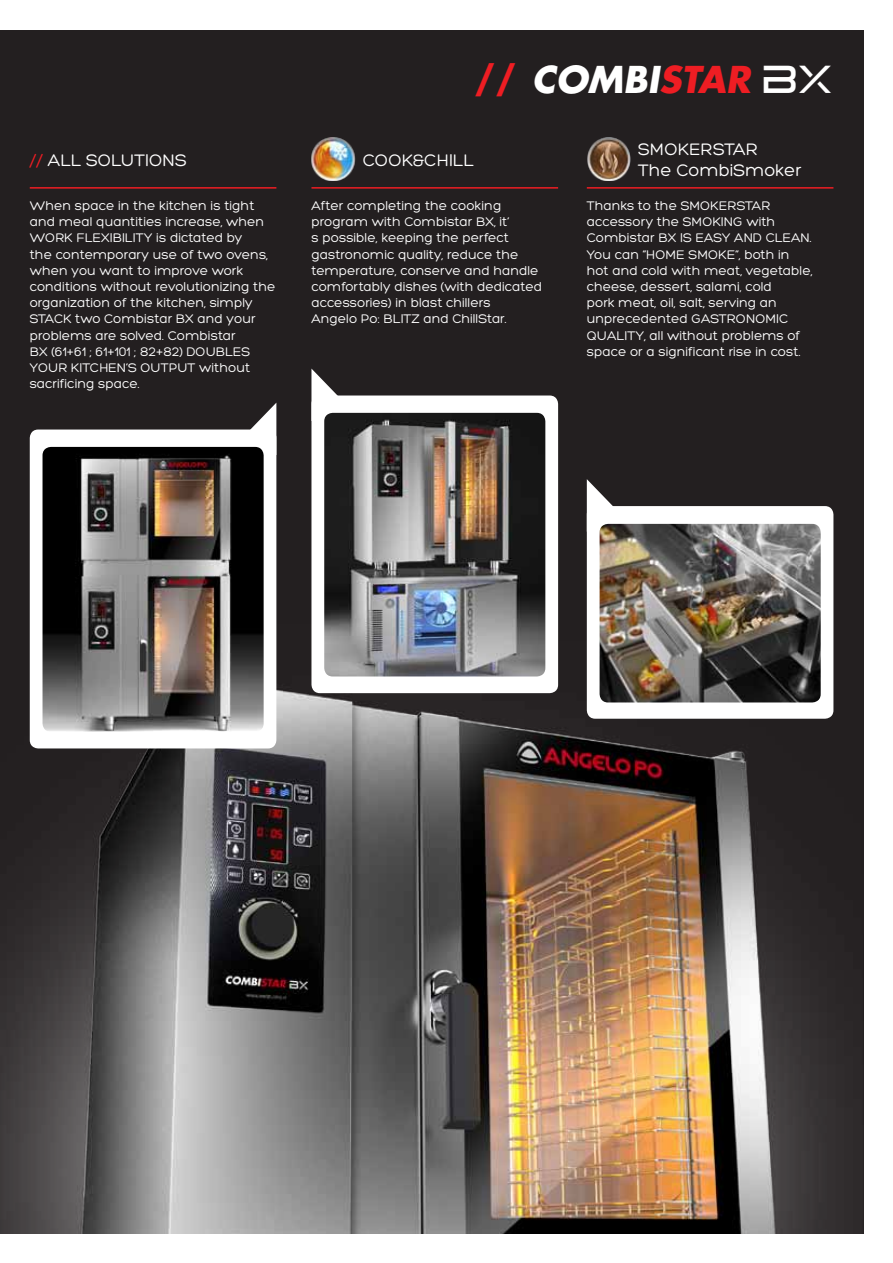
<style>
.page{position:relative;width:893px;height:1263px;background:#fff}
.page>*{position:absolute;margin:0;border:0;box-sizing:border-box;transform-origin:0 0}
.t1{font:italic 700 36px "Futura";color:#fff}
.t2{font:18px/21.6px "Hero";color:#fff}
.t3{font:13.5px/16.2px "Hero";color:#fff}
.s1{color:#ee1d23}
.s2{font-style:normal;color:#ee1d23}
.s3{font-family:"Tele Marines";font-weight:400;font-style:normal;font-size:40.5px}
</style>
<div class="page">
<div style="left:0;top:30px;width:863px;height:1203px;background:#231f20"></div>
<img style="left:0;top:368px;width:862px;height:865px">
<hr style="left:587px;top:187px;width:246px;height:2px;background:#ee1d23">
<hr style="left:311px;top:187px;width:247px;height:2px;background:#ee1d23">
<hr style="left:30px;top:187px;width:246px;height:2px;background:#ee1d23">
<div style="left:587px;top:506px;width:246px;height:213px;background:#fff;border-radius:9px"></div>
<svg style="left:587px;top:479px;width:36px;height:53px"></svg>
<img style="left:600px;top:524px;width:221px;height:178px">
<img style="left:587px;top:138px;width:44px;height:42px">
<img style="left:311px;top:138px;width:45px;height:42px">
<div style="left:311px;top:395px;width:247px;height:298px;background:#fff;border-radius:9px"></div>
<svg style="left:311px;top:369px;width:37px;height:52px"></svg>
<img style="left:324px;top:413px;width:221px;height:263px">
<div style="left:30px;top:429px;width:246px;height:319px;background:#fff;border-radius:9px"></div>
<svg style="left:240px;top:403px;width:36px;height:44px"></svg>
<img style="left:43px;top:447px;width:221px;height:285px">
<h2 class="t2" style="left:30px;top:149px;width:158px"><span class="s1">//</span> ALL SOLUTIONS</h2>
<p class="t3" style="left:30px;top:198px;width:247px">When space in the kitchen is tight and meal quantities increase, when<br>WORK FLEXIBILITY is dictated by<br>the contemporary use of two ovens, when you want to improve work conditions without revolutionizing the organization of the kitchen, simply<br>STACK two Combistar BX and your problems are solved. Combistar<br>BX (61+61 ; 61+101 ; 82+82) DOUBLES<br>YOUR KITCHEN’S OUTPUT without sacrificing space.</p>
<h1 class="t1" style="left:475px;top:54px;width:360px"><span class="s2">//</span> COMBI<span class="s1">STAR</span> <span class="s3">BX</span></h1>
<h2 class="t2" style="left:363px;top:149px;width:112px">COOK&amp;CHILL</h2>
<p class="t3" style="left:311px;top:198px;width:232px">After completing the cooking program with Combistar BX, it’<br>s possible, keeping the perfect gastronomic quality, reduce the temperature, conserve and handle comfortably dishes (with dedicated accessories) in blast chillers<br>Angelo Po: BLITZ and ChillStar.</p>
<h2 class="t2" style="left:638px;top:138px;width:165px">SMOKERSTAR<br>The CombiSmoker</h2>
<p class="t3" style="left:587px;top:198px;width:227px">Thanks to the SMOKERSTAR accessory the SMOKING with<br>Combistar BX IS EASY AND CLEAN.<br>You can “HOME SMOKE”, both in hot and cold with meat, vegetable, cheese, dessert, salami, cold<br>pork meat, oil, salt, serving an unprecedented GASTRONOMIC<br>QUALITY, all without problems of space or a significant rise in cost.</p>
</div>
